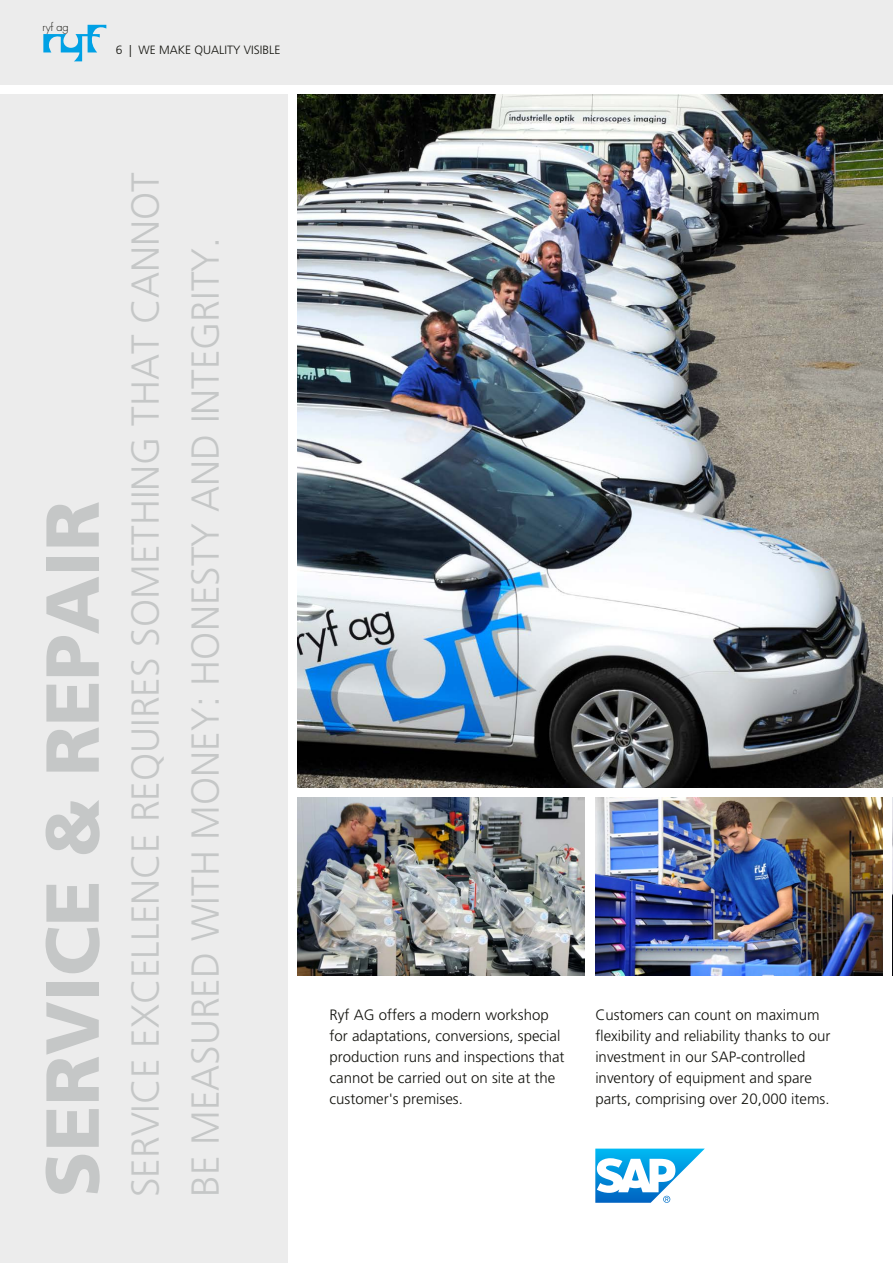
<style>
.page{position:relative;width:893px;height:1263px;background:#fff}
.page>*{position:absolute;margin:0;border:0;box-sizing:border-box;transform-origin:0 0}
.t1{font:900 75px "Frutiger LT Std";color:#c5c7c7}
.t2{font:300 39px/60px "Frutiger LT Std";color:#c5c7c7}
.t3{font:300 15px/21px "Frutiger LT Std";color:#12120d}
.t4{font:300 12px "Frutiger LT Std";color:#12120d}
.t5{font:300 10.95px "Futura Std";color:#12120d}
</style>
<div class="page">
<div style="left:0;top:94px;width:287px;height:1169px;background:#ececec"></div>
<div style="left:0;top:0;width:893px;height:84px;background:#ececec"></div>
<img style="left:298px;top:95px;width:584px;height:693px">
<img style="left:298px;top:797px;width:287px;height:179px">
<img style="left:595px;top:797px;width:287px;height:179px">
<img style="left:892px;top:797px;width:1px;height:179px">
<svg style="left:43px;top:25px;width:63px;height:36px"></svg>
<svg style="left:595px;top:1148px;width:110px;height:55px"></svg>
<p class="t5" style="left:43px;top:20px;width:28px">ryf ag</p>
<p class="t4" style="left:116px;top:43px;width:166px">6 | WE MAKE QUALITY VISIBLE</p>
<h1 class="t1" style="left:27px;top:1197px;width:698px;rotate:-90deg">SERVICE &amp; REPAIR</h1>
<h2 class="t2" style="left:116px;top:1197px;width:1026px;rotate:-90deg">SERVICE EXCELLENCE REQUIRES SOMETHING THAT CANNOT<br>BE MEASURED WITH MONEY: HONESTY AND INTEGRITY.</h2>
<p class="t3" style="left:330px;top:1005px;width:237px">Ryf AG offers a modern workshop for adaptations, conversions, special production runs and inspections that cannot be carried out on site at the customer's premises.</p>
<p class="t3" style="left:595px;top:1005px;width:237px">Customers can count on maximum flexibility and reliability thanks to our investment in our SAP-controlled inventory of equipment and spare parts, comprising over 20,000 items.</p>
</div>
